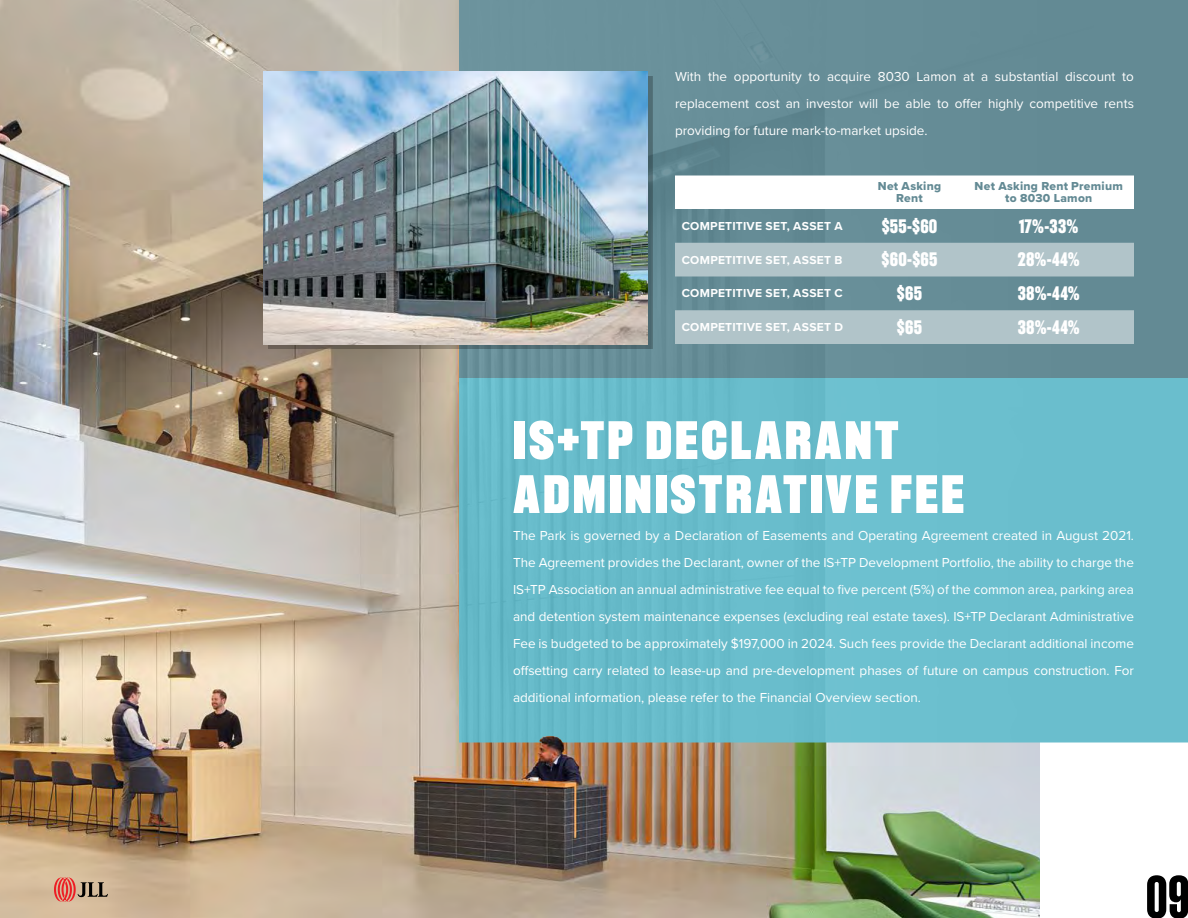
<style>
.page{position:relative;width:1188px;height:918px;background:#fff}
.page>*{position:absolute;margin:0;border:0;box-sizing:border-box;transform-origin:0 0}
.t1{font:500 60px "Recent Grotesk";color:#000}
.t2{font:900 54px/54px "Recent Grotesk";letter-spacing:.045em;color:#fff}
.t3{font:700 19.5px "Recent Grotesk";letter-spacing:.01em;color:#fff}
.t4{font:13.5px/27px "Proxima Nova";color:#fff;text-align:justify}
.t5{font:700 12px "Proxima Nova";letter-spacing:.025em;color:#fff}
.t6{font:12px/12px "Proxima Nova Extrabld";letter-spacing:.025em;color:#638a94;text-align:center}
</style>
<div class="page">
<img style="left:0;top:0;width:1040px;height:918px">
<div style="left:459px;top:0;width:729px;height:378px;background:#638a94"></div>
<img style="left:468px;top:45px;width:633px;height:333px">
<div style="left:268px;top:76px;width:385px;height:273px;background:#000;opacity:.25"></div>
<img style="left:264px;top:71px;width:384px;height:273px">
<div style="left:459px;top:378px;width:729px;height:364px;background:#6abecd"></div>
<svg style="left:54px;top:878px;width:54px;height:23px"></svg>
<div style="left:675px;top:176px;width:459px;height:33px;background:#fff"></div>
<svg style="left:675px;top:243px;width:459px;height:101px;fill:#b1c4c9"></svg>
<p class="t4" style="left:675px;top:62px;width:461px">With the opportunity to acquire 8030 Lamon at a substantial discount to replacement cost an investor will be able to offer highly competitive rents providing for future mark-to-market upside.</p>
<p class="t6" style="left:878px;top:180px;width:65px">Net Asking<br>Rent</p>
<p class="t6" style="left:975px;top:180px;width:150px">Net Asking Rent Premium to 8030 Lamon</p>
<p class="t5" style="left:682px;top:217px;width:163px">COMPETITIVE SET, ASSET A</p>
<h3 class="t3" style="left:882px;top:215px;width:57px">$55-$60</h3>
<h3 class="t3" style="left:1019px;top:215px;width:61px">17%-33%</h3>
<p class="t5" style="left:682px;top:251px;width:162px">COMPETITIVE SET, ASSET B</p>
<h3 class="t3" style="left:882px;top:249px;width:57px">$60-$65</h3>
<h3 class="t3" style="left:1018px;top:249px;width:63px">28%-44%</h3>
<p class="t5" style="left:682px;top:284px;width:163px">COMPETITIVE SET, ASSET C</p>
<h3 class="t3" style="left:897px;top:283px;width:27px">$65</h3>
<h3 class="t3" style="left:1018px;top:283px;width:64px">38%-44%</h3>
<p class="t5" style="left:682px;top:318px;width:163px">COMPETITIVE SET, ASSET D</p>
<h3 class="t3" style="left:897px;top:316px;width:27px">$65</h3>
<h3 class="t3" style="left:1018px;top:316px;width:64px">38%-44%</h3>
<h2 class="t2" style="left:513px;top:412px;width:453px">IS+TP DECLARANT<br>ADMINISTRATIVE FEE</h2>
<p class="t4" style="left:513px;top:521px;width:623px">The Park is governed by a Declaration of Easements and Operating Agreement created in August 2021.<br>The Agreement provides the Declarant, owner of the IS+TP Development Portfolio, the ability to charge the IS+TP Association an annual administrative fee equal to five percent (5%) of the common area, parking area and detention system maintenance expenses (excluding real estate taxes). IS+TP Declarant Administrative Fee is budgeted to be approximately $197,000 in 2024. Such fees provide the Declarant additional income offsetting carry related to lease-up and pre-development phases of future on campus construction. For additional information, please refer to the Financial Overview section.</p>
<h1 class="t1" style="left:1146px;top:865px;width:46px">09</h1>
</div>
